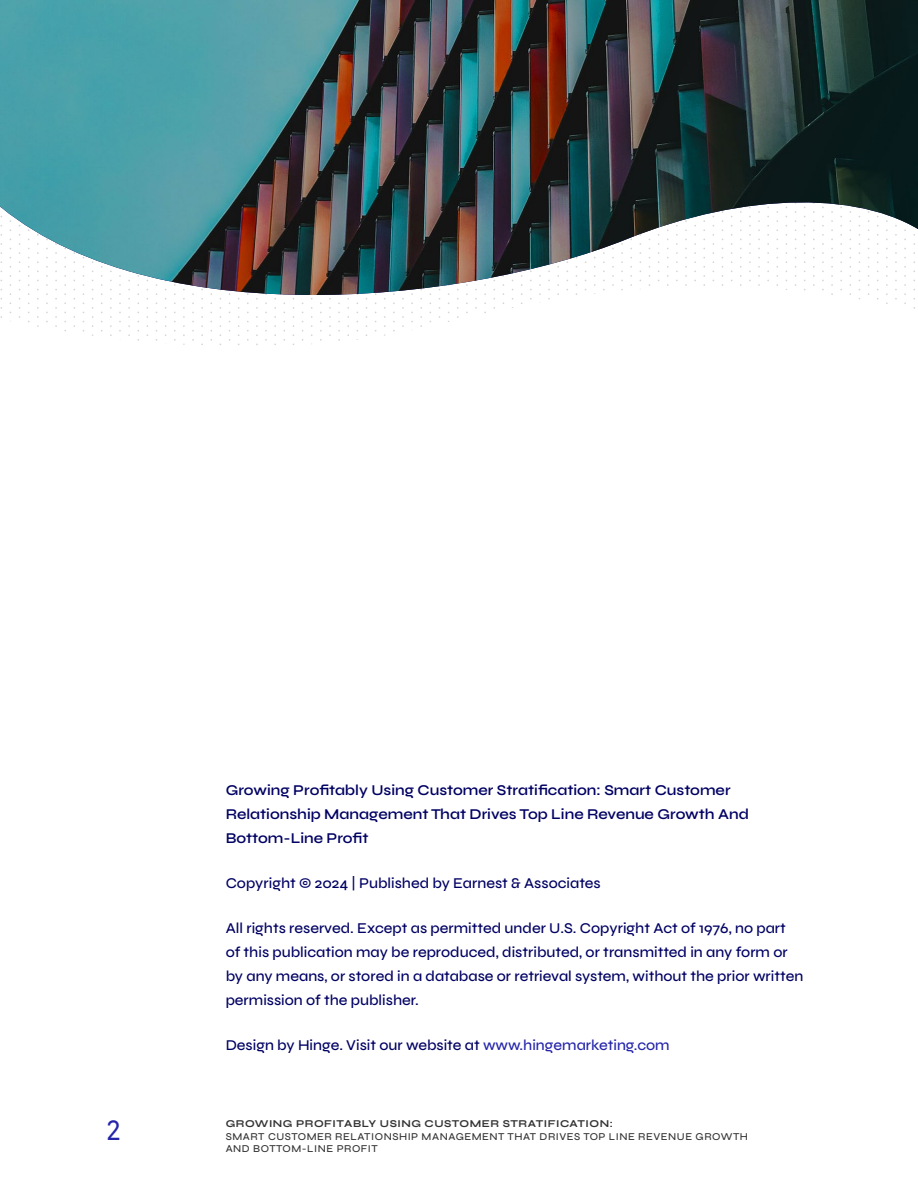
<style>
.page{position:relative;width:918px;height:1188px;background:#fff}
.page>*{position:absolute;margin:0;border:0;box-sizing:border-box;transform-origin:0 0}
.t1{font:30px "Syne";color:#2525aa}
.t2{font:500 15px/24px "Syne";color:#000063}
.t3{font:600 15px/24px "Syne";color:#000063}
.t4{font:500 10.5px/12.6px "Syne";letter-spacing:.05em;color:#333}
.t5{font:700 10.5px "Syne";letter-spacing:.05em;color:#333}
.s1{color:#2525aa}
</style>
<div class="page">
<img style="left:0;top:0;width:918px;height:295px">
<h1 class="t1" style="left:107px;top:1112px;width:16px">2</h1>
<p class="t3" style="left:226px;top:777px;width:525px">Growing Profitably Using Customer Stratification: Smart Customer<br>Relationship Management That Drives Top Line Revenue Growth And<br>Bottom-Line Profit</p>
<p class="t2" style="left:226px;top:870px;width:377px">Copyright © 2024 | Published by Earnest &amp; Associates</p>
<p class="t2" style="left:226px;top:915px;width:579px">All rights reserved. Except as permitted under U.S. Copyright Act of 1976, no part of this publication may be reproduced, distributed, or transmitted in any form or by any means, or stored in a database or retrieval system, without the prior written permission of the publisher.</p>
<p class="t2" style="left:226px;top:1032px;width:446px">Design by Hinge. Visit our website at <span class="s1">www.hingemarketing.com</span></p>
<p class="t5" style="left:226px;top:1117px;width:389px">GROWING PROFITABLY USING CUSTOMER STRATIFICATION:</p>
<p class="t4" style="left:226px;top:1130px;width:524px">SMART CUSTOMER RELATIONSHIP MANAGEMENT THAT DRIVES TOP LINE REVENUE GROWTH<br>AND BOTTOM-LINE PROFIT</p>
</div>
